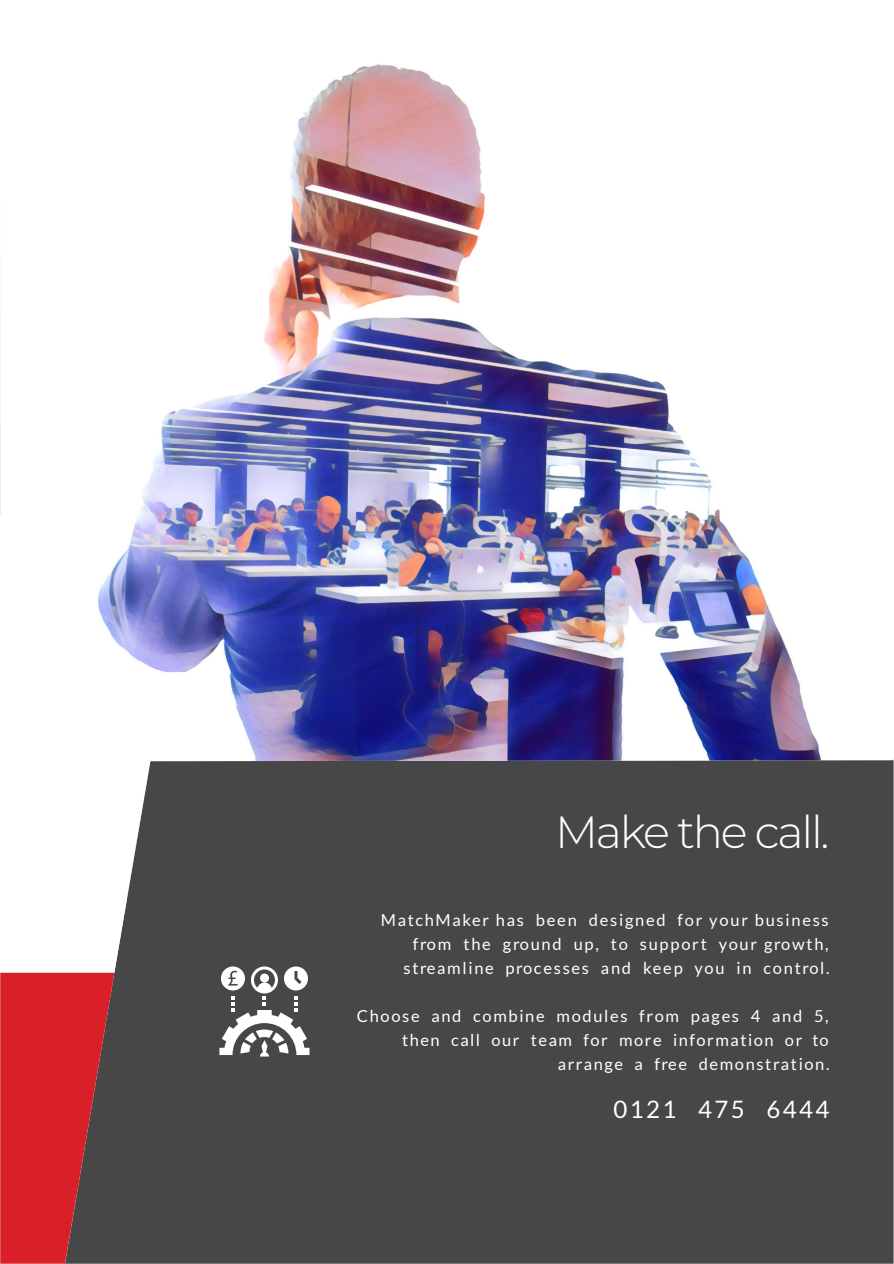
<style>
.page{position:relative;width:894px;height:1264px;background:#fff}
.page>*{position:absolute;margin:0;border:0;box-sizing:border-box;transform-origin:0 0}
.t1{font:300 45px "Montserrat";letter-spacing:-.05em;color:#fff}
.t2{font:24px "Lato";letter-spacing:.1em;color:#fff}
.t3{font:16.5px/24px "Lato";letter-spacing:.1em;color:#fff;text-align:right}
</style>
<div class="page">
<div style="left:114px;top:972px;width:779px;height:291px;background:#474748"></div>
<svg style="left:0;top:972px;width:114px;height:291px;background:#bb2930"></svg>
<div style="left:114px;top:897px;width:779px;height:75px;background:#474748"></div>
<img style="left:0;top:64px;width:893px;height:833px">
<svg style="left:219px;top:966px;width:90px;height:90px"></svg>
<h1 class="t1" style="left:555px;top:804px;width:276px">Make the call.</h1>
<p class="t3" style="left:381px;top:908px;width:450px">MatchMaker has been designed for your business from the ground up, to support your growth, streamline processes and keep you in control.</p>
<p class="t3" style="left:357px;top:1004px;width:474px">Choose and combine modules from pages 4 and 5, then call our team for more information or to arrange a free demonstration.</p>
<h2 class="t2" style="left:613px;top:1098px;width:217px">0121 475 6444</h2>
</div>
